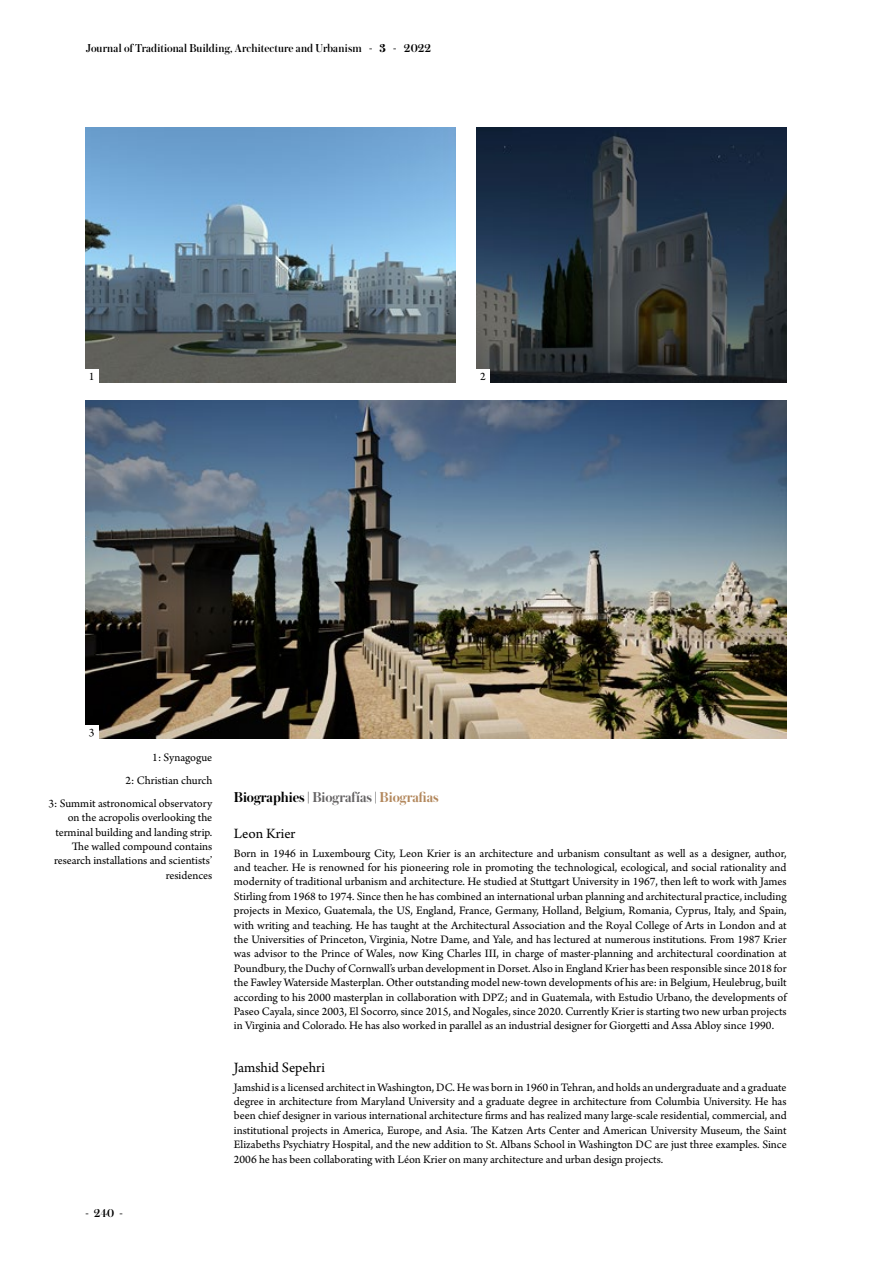
<style>
.page{position:relative;width:893px;height:1263px;background:#fff}
.page>*{position:absolute;margin:0;border:0;box-sizing:border-box;transform-origin:0 0}
.t1{font:600 15px "Austin";color:#000}
.t2{font:15px "Arno Pro";color:#000}
.t3{font:12px/14.4px "Arno Pro";color:#000;text-align:justify}
.t4{font:500 12px "Austin";letter-spacing:.015em;color:#000}
.s1{font-weight:700}
.s2{color:#666465}
.s3{color:#b3885d}
</style>
<div class="page">
<img style="left:85px;top:400px;width:702px;height:339px">
<img style="left:85px;top:128px;width:370px;height:255px">
<img style="left:476px;top:128px;width:311px;height:255px">
<div style="left:476px;top:369px;width:14px;height:14px;background:#fff"></div>
<div style="left:85px;top:369px;width:13px;height:14px;background:#fff"></div>
<div style="left:85px;top:725px;width:13px;height:14px;background:#fff"></div>
<p class="t4" style="left:86px;top:40px;width:347px">Journal of Traditional Building, Architecture and Urbanism - <span class="s1">3</span> - 2022</p>
<p class="t3" style="left:89px;top:370px;width:7px">1</p>
<p class="t3" style="left:480px;top:370px;width:7px">2</p>
<p class="t3" style="left:89px;top:726px;width:7px">3</p>
<p class="t3" style="left:49px;top:746px;width:165px;line-height:23px;text-align:right">1: Synagogue<br>2: Christian church<br>3: Summit astronomical observatory</p>
<p class="t3" style="left:54px;top:811px;width:160px;text-align:right">on the acropolis overlooking the terminal building and landing strip.<br>The walled compound contains research installations and scientists’ residences</p>
<p class="t4" style="left:85px;top:1205px;width:39px">- 240 -</p>
<p class="t1" style="left:234px;top:786px;width:206px">Biographies | <span class="s2">Biografías</span> | <span class="s3">Biografias</span></p>
<p class="t2" style="left:234px;top:825px;width:63px">Leon Krier</p>
<p class="t3" style="left:234px;top:846px;width:554px">Born in 1946 in Luxembourg City, Leon Krier is an architecture and urbanism consultant as well as a designer, author, and teacher. He is renowned for his pioneering role in promoting the technological, ecological, and social rationality and modernity of traditional urbanism and architecture. He studied at Stuttgart University in 1967, then left to work with James Stirling from 1968 to 1974. Since then he has combined an international urban planning and architectural practice, including projects in Mexico, Guatemala, the US, England, France, Germany, Holland, Belgium, Romania, Cyprus, Italy, and Spain, with writing and teaching. He has taught at the Architectural Association and the Royal College of Arts in London and at the Universities of Princeton, Virginia, Notre Dame, and Yale, and has lectured at numerous institutions. From 1987 Krier was advisor to the Prince of Wales, now King Charles III, in charge of master-planning and architectural coordination at Poundbury, the Duchy of Cornwall’s urban development in Dorset. Also in England Krier has been responsible since 2018 for the Fawley Waterside Masterplan. Other outstanding model new-town developments of his are: in Belgium, Heulebrug, built according to his 2000 masterplan in collaboration with DPZ; and in Guatemala, with Estudio Urbano, the developments of Paseo Cayala, since 2003, El Socorro, since 2015, and Nogales, since 2020. Currently Krier is starting two new urban projects in Virginia and Colorado. He has also worked in parallel as an industrial designer for Giorgetti and Assa Abloy since 1990.</p>
<p class="t2" style="left:234px;top:1059px;width:93px">Jamshid Sepehri</p>
<p class="t3" style="left:234px;top:1080px;width:554px">Jamshid is a licensed architect in Washington, DC. He was born in 1960 in Tehran, and holds an undergraduate and a graduate degree in architecture from Maryland University and a graduate degree in architecture from Columbia University. He has been chief designer in various international architecture firms and has realized many large-scale residential, commercial, and institutional projects in America, Europe, and Asia. The Katzen Arts Center and American University Museum, the Saint Elizabeths Psychiatry Hospital, and the new addition to St. Albans School in Washington DC are just three examples. Since 2006 he has been collaborating with Léon Krier on many architecture and urban design projects.</p>
</div>
